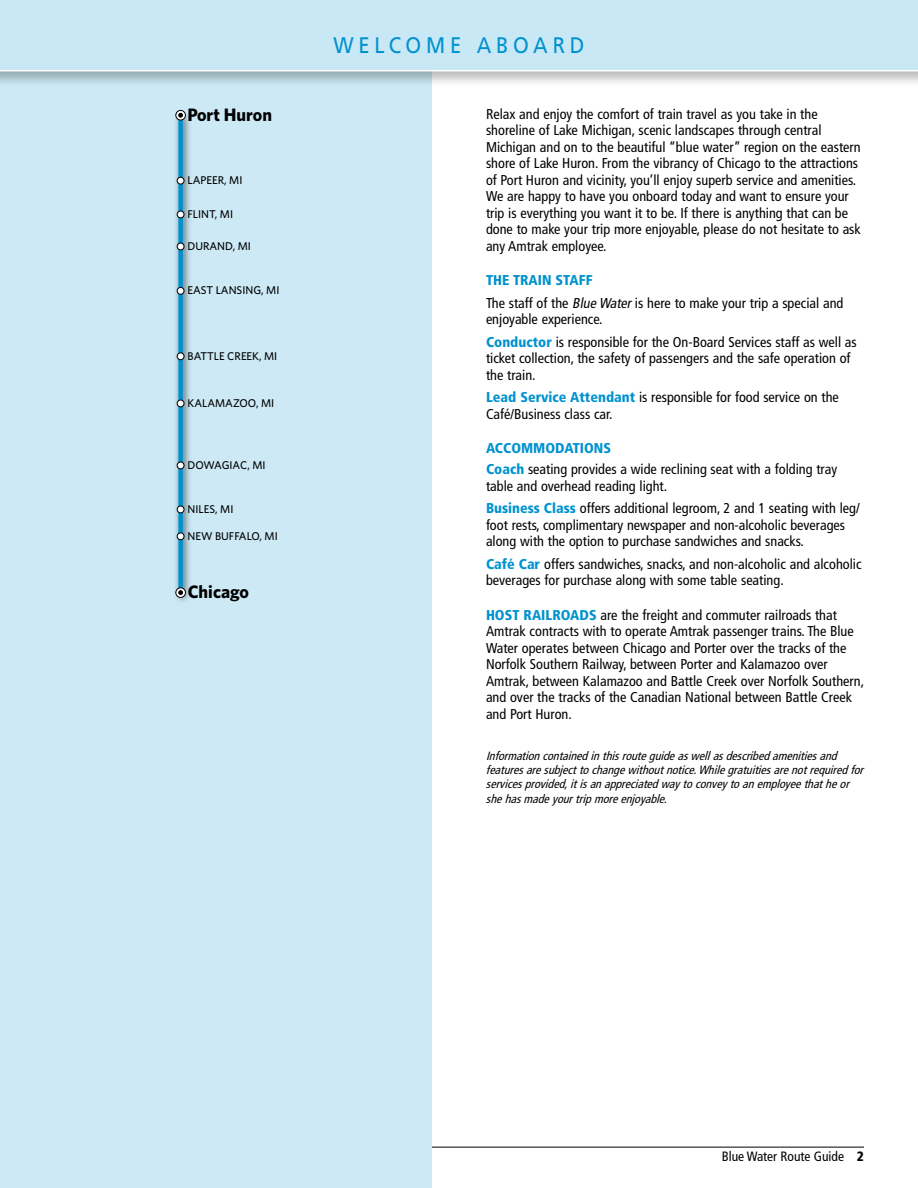
<style>
.page{position:relative;width:918px;height:1188px;background:#fff}
.page>*{position:absolute;margin:0;border:0;box-sizing:border-box;transform-origin:0 0}
.t1{font:22.5px "Frutiger";letter-spacing:.235em;color:#0092cf;scale:.9 1}
.t2{font:700 18px "Whitney";color:#000}
.t3{font:condensed 14.25px/16.5px "Frutiger";color:#000}
.t4{font:condensed 13.5px "Frutiger";color:#000}
.t5{font:italic condensed 12px/14.2px "Frutiger";color:#000}
.t6{font:500 11.25px "Whitney";color:#000}
.s1{font-weight:900;color:#0092cf}
.s2{font-style:italic}
.s3{font-weight:900}
</style>
<div class="page">
<hr style="left:54px;top:1147px;width:810px;height:1px;background:#000">
<div style="left:0;top:0;width:432px;height:1188px;background:#cce9f5"></div>
<img style="left:175px;top:109px;width:15px;height:493px">
<div style="left:178px;top:116px;width:5px;height:477px;background:#0092cf"></div>
<div style="left:177px;top:506px;width:7px;height:7px;background:#fff;border-radius:50%"></div>
<div style="left:177px;top:506px;width:7px;height:7px;border:1px solid #000;border-radius:50%"></div>
<div style="left:177px;top:533px;width:7px;height:7px;background:#fff;border-radius:50%"></div>
<div style="left:177px;top:532px;width:7px;height:8px;border:1px solid #000;border-radius:50%"></div>
<div style="left:177px;top:462px;width:7px;height:7px;background:#fff;border-radius:50%"></div>
<div style="left:177px;top:462px;width:7px;height:7px;border:1px solid #000;border-radius:50%"></div>
<div style="left:177px;top:400px;width:7px;height:7px;background:#fff;border-radius:50%"></div>
<div style="left:177px;top:400px;width:7px;height:7px;border:1px solid #000;border-radius:50%"></div>
<div style="left:177px;top:353px;width:7px;height:7px;background:#fff;border-radius:50%"></div>
<div style="left:177px;top:352px;width:7px;height:8px;border:1px solid #000;border-radius:50%"></div>
<div style="left:177px;top:287px;width:7px;height:7px;background:#fff;border-radius:50%"></div>
<div style="left:177px;top:287px;width:7px;height:8px;border:1px solid #000;border-radius:50%"></div>
<div style="left:177px;top:243px;width:7px;height:7px;background:#fff;border-radius:50%"></div>
<div style="left:177px;top:243px;width:7px;height:7px;border:1px solid #000;border-radius:50%"></div>
<div style="left:177px;top:211px;width:7px;height:7px;background:#fff;border-radius:50%"></div>
<div style="left:177px;top:211px;width:7px;height:7px;border:1px solid #000;border-radius:50%"></div>
<div style="left:177px;top:177px;width:7px;height:7px;background:#fff;border-radius:50%"></div>
<div style="left:177px;top:177px;width:7px;height:7px;border:1px solid #000;border-radius:50%"></div>
<svg style="left:176px;top:588px;width:9px;height:9px"></svg>
<div style="left:175px;top:587px;width:11px;height:11px;border:1px solid #000;border-radius:50%"></div>
<svg style="left:178px;top:590px;width:5px;height:5px"></svg>
<svg style="left:176px;top:110px;width:9px;height:10px"></svg>
<div style="left:175px;top:110px;width:11px;height:10px;border:1px solid #000;border-radius:50%"></div>
<svg style="left:178px;top:113px;width:5px;height:5px"></svg>
<div style="left:0;top:0;width:918px;height:87px;background:#000;opacity:.25"></div>
<div style="left:0;top:0;width:918px;height:71px;background:#c9e8f5"></div>
<h1 class="t1" style="left:333px;top:32px;width:180px">WELCO ME ABO</h1>
<h1 class="t1" style="left:533px;top:32px;width:55px">ARD</h1>
<p class="t2" style="left:187px;top:104px;width:86px">Port Huron</p>
<p class="t3" style="left:486px;top:106px;width:376px">Relax and enjoy the comfort of train travel as you take in the shoreline of Lake Michigan, scenic landscapes through central Michigan and on to the beautiful “blue water” region on the eastern shore of Lake Huron. From the vibrancy of Chicago to the attractions of Port Huron and vicinity, you’ll enjoy superb service and amenities.<br>We are happy to have you onboard today and want to ensure your trip is everything you want it to be. If there is anything that can be done to make your trip more enjoyable, please do not hesitate to ask any Amtrak employee.</p>
<p class="t3" style="left:486px;top:269px;width:359px;line-height:22.5px"><span class="s1">The Train Staff<br></span>The staff of the <span class="s2">Blue Water</span>is here to make your trip a special and</p>
<p class="t3" style="left:486px;top:308px;width:372px;line-height:22.5px">enjoyable experience.<br><span class="s1">Conductor</span> is responsible for the On-Board Services staff as well as</p>
<p class="t3" style="left:486px;top:350px;width:366px">ticket collection, the safety of passengers and the safe operation of the train.</p>
<p class="t3" style="left:486px;top:389px;width:354px"><span class="s1">Lead Service Attendant</span> is responsible for food service on the<br>Café/Business class car.</p>
<p class="t3" style="left:486px;top:438px;width:353px;line-height:21px"><span class="s1">ACCOMMODATIONS<br>Coach</span> seating provides a wide reclining seat with a folding tray</p>
<p class="t3" style="left:486px;top:475px;width:375px;line-height:22.5px">table and overhead reading light.<br><span class="s1">Business Class</span> offers additional legroom, 2 and 1 seating with leg/</p>
<p class="t3" style="left:486px;top:517px;width:361px">foot rests, complimentary newspaper and non-alcoholic beverages along with the option to purchase sandwiches and snacks.</p>
<p class="t3" style="left:486px;top:556px;width:377px"><span class="s1">Café Car</span> offers sandwiches, snacks, and non-alcoholic and alcoholic beverages for purchase along with some table seating.</p>
<p class="t3" style="left:486px;top:607px;width:380px"><span class="s1">HOST RAI LROADS</span> are the freight and commuter railroads that Amtrak contracts with to operate Amtrak passenger trains. The Blue Water operates between Chicago and Porter over the tracks of the Norfolk Southern Railway, between Porter and Kalamazoo over Amtrak, between Kalamazoo and Battle Creek over Norfolk Southern, and over the tracks of the Canadian National between Battle Creek and Port Huron.</p>
<p class="t5" style="left:486px;top:749px;width:382px">Informationcontainedinthisrouteguideaswellasdescribedamenitiesand featuresaresubjecttochangewithoutnotice.Whilegratuitiesarenotrequiredfor servicesprovided,itisanappreciatedwaytoconveytoanemployeethatheor shehasmadeyourtripmoreenjoyable.</p>
<p class="t6" style="left:188px;top:173px;width:56px">LAPEER, MI</p>
<p class="t6" style="left:188px;top:207px;width:47px">FLINT, MI</p>
<p class="t6" style="left:187px;top:239px;width:65px">DURAND, MI</p>
<p class="t6" style="left:187px;top:284px;width:93px">EAST LANSING, MI</p>
<p class="t6" style="left:188px;top:349px;width:91px">BATTLE CREEK, MI</p>
<p class="t6" style="left:188px;top:396px;width:88px">KALAMAZOO, MI</p>
<p class="t6" style="left:188px;top:459px;width:79px">DOWAGIAC, MI</p>
<p class="t6" style="left:188px;top:503px;width:47px">NILES, MI</p>
<p class="t6" style="left:188px;top:529px;width:92px">NEW BUFFALO, MI</p>
<p class="t2" style="left:188px;top:581px;width:63px">Chicago</p>
<p class="t4" style="left:722px;top:1149px;width:144px">Blue Water Route Guide <span class="s3">2</span></p>
</div>
